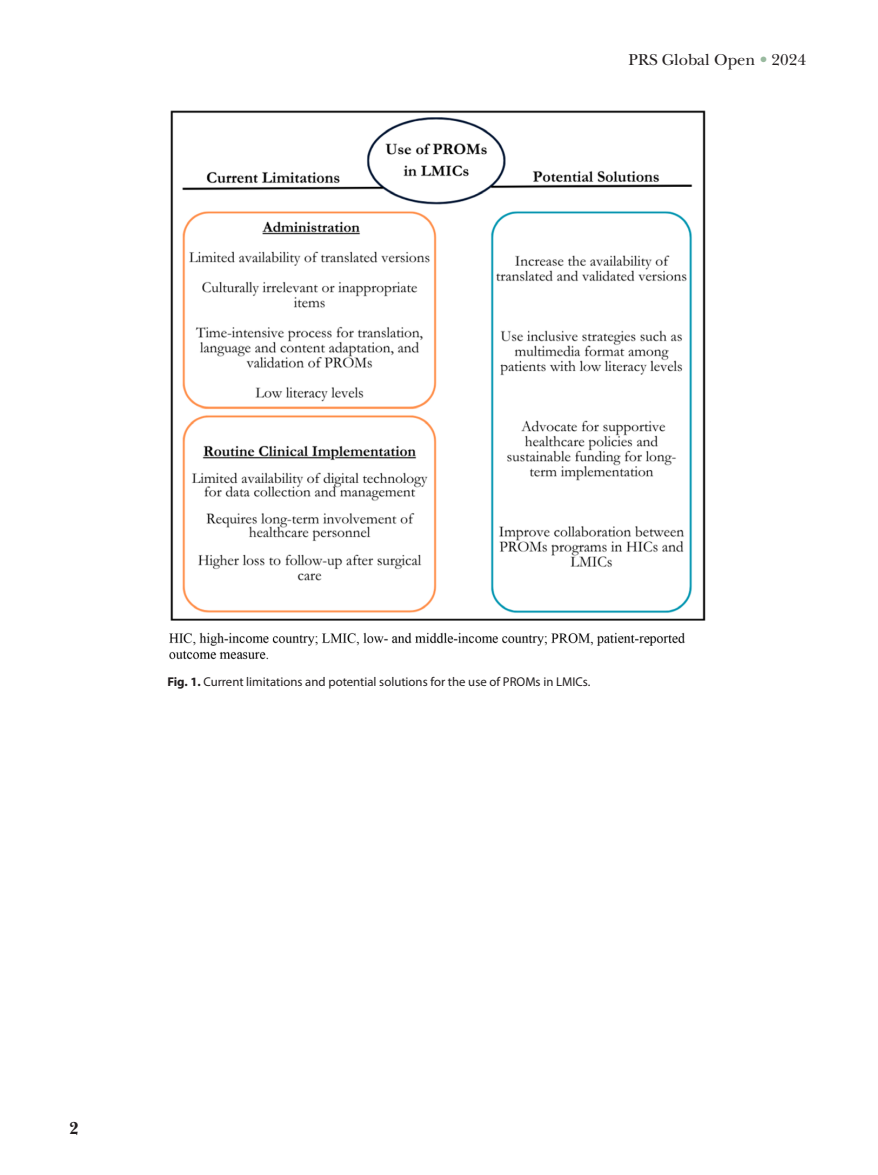
<style>
.page{position:relative;width:878px;height:1175px;background:#fff}
.page>*{position:absolute;margin:0;border:0;box-sizing:border-box;transform-origin:0 0}
.t1{font:700 18px "New Baskerville Std";color:#231f20}
.t2{font:16.5px "New Baskerville Std";color:#231f20}
.t3{font:12.75px "Myriad Pro";color:#231f20}
.s1{color:#99ba9f}
.s2{font-weight:700}
</style>
<div class="page">
<img style="left:169px;top:110px;width:537px;height:550px">
<p class="t2" style="left:628px;top:50px;width:179px">PRS Global Open <span class="s1">•</span> 2024</p>
<p class="t3" style="left:167px;top:674px;width:424px"><span class="s2">Fig. 1.</span> Current limitations and potential solutions for the use of PROMs in LMICs.</p>
<h1 class="t1" style="left:69px;top:1118px;width:11px">2</h1>
</div>
